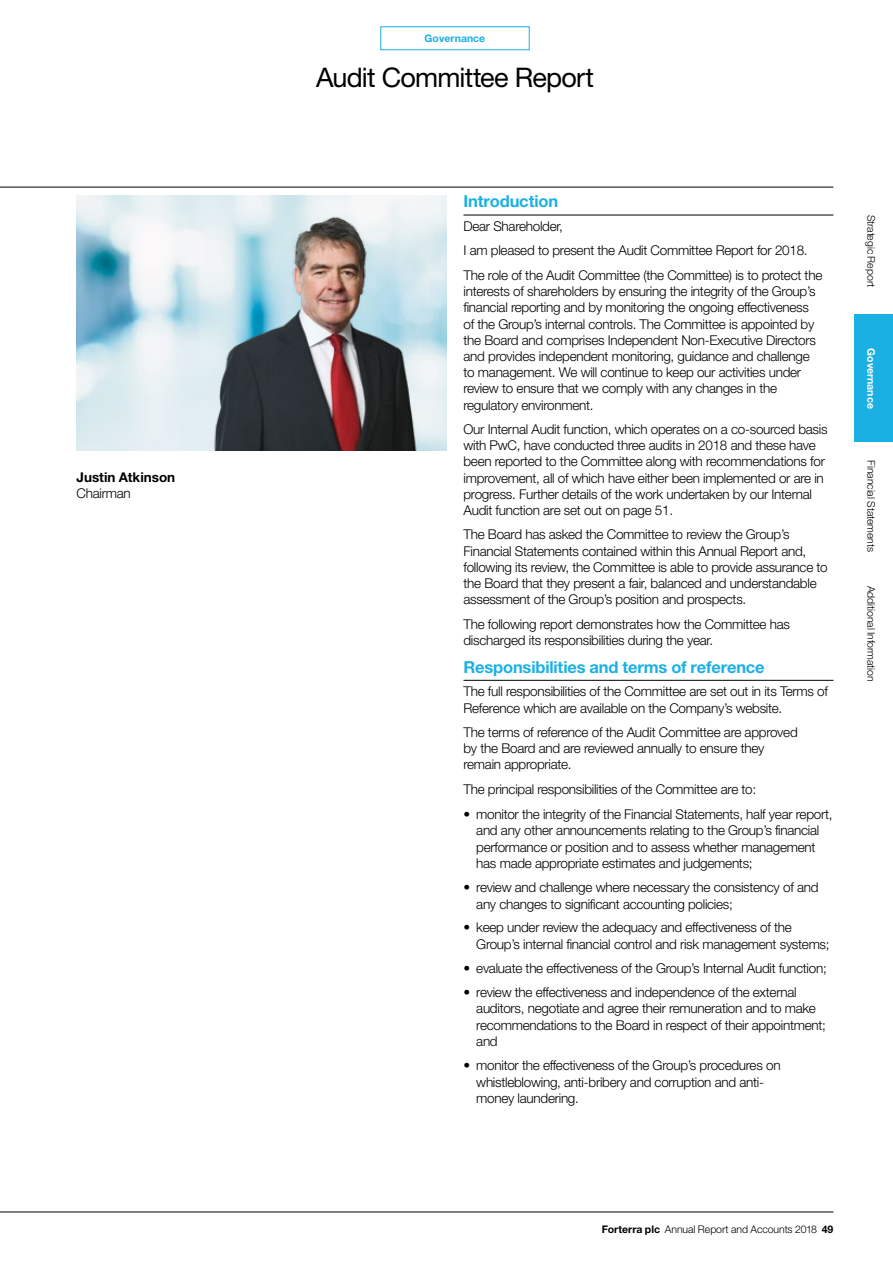
<style>
.page{position:relative;width:893px;height:1263px;background:#fff}
.page>*{position:absolute;margin:0;border:0;box-sizing:border-box;transform-origin:0 0}
.t1{font:27px "Helvetica Neue LT Std";letter-spacing:-.03em;color:#000}
.t2{font:700 16.5px "Helvetica Neue LT Std";letter-spacing:-.01em;color:#1ab0e4}
.t3{font:300 13.5px/16.2px "Helvetica Neue LT Std";letter-spacing:-.02em;color:#000}
.t4{font:700 13.5px "Helvetica Neue LT Std";color:#000}
.t5{font:300 10.5px "Helvetica Neue LT Std";letter-spacing:-.005em;color:#000}
.t6{font:700 10.5px "Helvetica Neue LT Std";color:#1ab0e4}
.t7{font:700 10.5px "Helvetica Neue LT Std";color:#fff}
.s1{font-weight:700}
</style>
<div class="page">
<hr style="left:463px;top:215px;width:370px;height:1px;background:#000">
<hr style="left:463px;top:680px;width:370px;height:1px;background:#000">
<img style="left:77px;top:196px;width:80px;height:255px">
<img style="left:157px;top:196px;width:289px;height:255px">
<hr style="left:0;top:187px;width:833px;height:1px;background:#000">
<hr style="left:0;top:1212px;width:833px;height:1px;background:#000">
<div style="left:855px;top:315px;width:38px;height:127px;background:#1ab0e4"></div>
<p class="t4" style="left:77px;top:468px;width:100px">Justin Atkinson</p>
<p class="t3" style="left:77px;top:485px;width:56px">Chairman</p>
<p class="t6" style="left:425px;top:32px;width:62px">Governance</p>
<h1 class="t1" style="left:316px;top:62px;width:279px">Audit Committee Report</h1>
<p class="t2" style="left:463px;top:191px;width:96px">Introduction</p>
<p class="t3" style="left:463px;top:214px;width:360px;line-height:24.5px">Dear Shareholder,<br>I am pleased to present the Audit Committee Report for 2018.<br>The role of the Audit Committee (the Committee) is to protect the</p>
<p class="t3" style="left:463px;top:283px;width:354px">interests of shareholders by ensuring the integrity of the Group’s financial reporting and by monitoring the ongoing effectiveness of the Group’s internal controls. The Committee is appointed by the Board and comprises Independent Non-Executive Directors and provides independent monitoring, guidance and challenge to management. We will continue to keep our activities under review to ensure that we comply with any changes in the regulatory environment.</p>
<p class="t3" style="left:463px;top:421px;width:366px">Our Internal Audit function, which operates on a co-sourced basis with PwC, have conducted three audits in 2018 and these have been reported to the Committee along with recommendations for improvement, all of which have either been implemented or are in progress. Further details of the work undertaken by our Internal Audit function are set out on page 51.</p>
<p class="t3" style="left:463px;top:526px;width:366px">The Board has asked the Committee to review the Group’s Financial Statements contained within this Annual Report and, following its review, the Committee is able to provide assurance to the Board that they present a fair, balanced and understandable assessment of the Group’s position and prospects.</p>
<p class="t3" style="left:463px;top:615px;width:328px">The following report demonstrates how the Committee has discharged its responsibilities during the year.</p>
<p class="t2" style="left:463px;top:657px;width:303px">Responsibilities and terms of reference</p>
<p class="t3" style="left:463px;top:683px;width:366px">The full responsibilities of the Committee are set out in its Terms of<br>Reference which are available on the Company’s website.</p>
<p class="t3" style="left:463px;top:724px;width:336px">The terms of reference of the Audit Committee are approved by the Board and are reviewed annually to ensure they remain appropriate.</p>
<p class="t3" style="left:463px;top:781px;width:294px">The principal responsibilities of the Committee are to:</p>
<p class="t3" style="left:476px;top:805px;width:358px;text-indent:-13px">• monitor the integrity of the Financial Statements, half year report, and any other announcements relating to the Group’s financial performance or position and to assess whether management has made appropriate estimates and judgements;</p>
<p class="t3" style="left:476px;top:879px;width:344px;text-indent:-13px">• review and challenge where necessary the consistency of and any changes to significant accounting policies;</p>
<p class="t3" style="left:476px;top:919px;width:355px;text-indent:-13px">• keep under review the adequacy and effectiveness of the<br>Group’s internal financial control and risk management systems;</p>
<p class="t3" style="left:463px;top:960px;width:365px">• evaluate the effectiveness of the Group’s Internal Audit function;</p>
<p class="t3" style="left:476px;top:983px;width:351px;text-indent:-13px">• review the effectiveness and independence of the external auditors, negotiate and agree their remuneration and to make recommendations to the Board in respect of their appointment; and</p>
<p class="t3" style="left:476px;top:1057px;width:306px;text-indent:-13px">• monitor the effectiveness of the Group’s procedures on whistleblowing, anti-bribery and corruption and anti&shy;money laundering.</p>
<p class="t5" style="left:878px;top:215px;width:74px;rotate:90deg">Strategic Report</p>
<p class="t7" style="left:878px;top:348px;width:62px;rotate:90deg">Governance</p>
<p class="t5" style="left:878px;top:460px;width:93px;rotate:90deg">Financial Statements</p>
<p class="t5" style="left:878px;top:586px;width:97px;rotate:90deg">Additional Information</p>
<p class="t5" style="left:602px;top:1223px;width:233px"><span class="s1">Forterra plc</span> Annual Report and Accounts 2018 <span class="s1">49</span></p>
</div>
